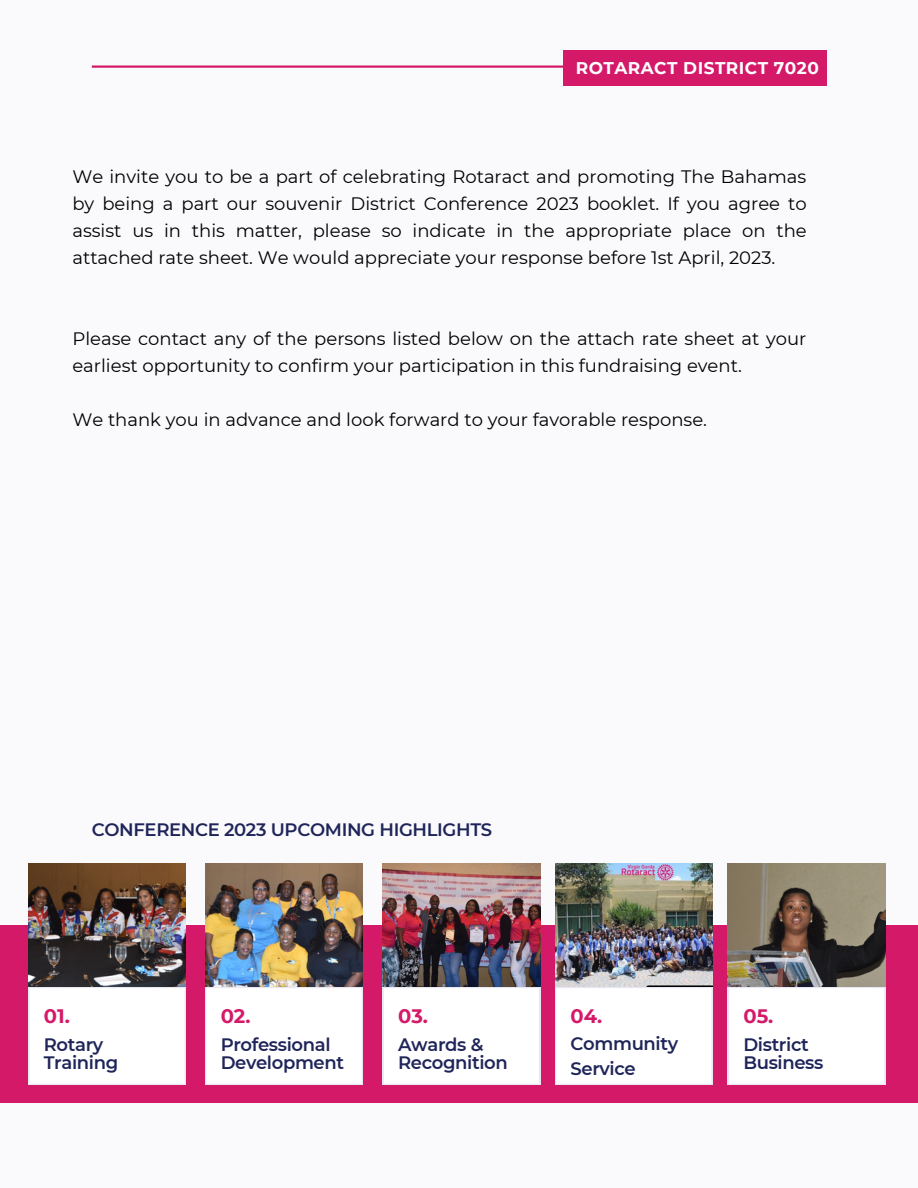
<style>
.page{position:relative;width:918px;height:1188px;background:#fafafc}
.page>*{position:absolute;margin:0;border:0;box-sizing:border-box;transform-origin:0 0}
.t1{font:700 19.5px "Montserrat";color:#d41969}
.t2{font:18px/27px "Montserrat";color:#000;text-align:justify}
.t3{font:600 18px/18px "Montserrat";letter-spacing:-.02em;color:#1f2559}
.t4{font:700 16.95px "Montserrat";letter-spacing:.03em;color:#fff}
</style>
<div class="page">
<div style="left:0;top:925px;width:917px;height:177px;background:#d41969"></div>
<hr style="left:92px;top:65px;width:632px;height:3px;background:#d41969">
<div style="left:563px;top:50px;width:263px;height:35px;background:#d41969"></div>
<img style="left:28px;top:864px;width:158px;height:123px">
<div style="left:28px;top:987px;width:158px;height:98px;background:#fff"></div>
<img style="left:205px;top:864px;width:158px;height:123px">
<img style="left:383px;top:864px;width:157px;height:123px">
<img style="left:555px;top:864px;width:158px;height:123px">
<img style="left:728px;top:864px;width:157px;height:123px">
<div style="left:555px;top:987px;width:158px;height:98px;background:#fff"></div>
<div style="left:205px;top:987px;width:158px;height:98px;background:#fff"></div>
<div style="left:383px;top:987px;width:157px;height:98px;background:#fff"></div>
<div style="left:728px;top:987px;width:157px;height:98px;background:#fff"></div>
<p class="t4" style="left:576px;top:58px;width:245px">ROTARACT DISTRICT 7020</p>
<p class="t2" style="left:72px;top:163px;width:736px">We invite you to be a part of celebrating Rotaract and promoting The Bahamas by being a part our souvenir District Conference 2023 booklet. If you agree to assist us in this matter, please so indicate in the appropriate place on the attached rate sheet. We would appreciate your response before 1st April, 2023.</p>
<p class="t2" style="left:72px;top:325px;width:736px">Please contact any of the persons listed below on the attach rate sheet at your earliest opportunity to confirm your participation in this fundraising event.</p>
<p class="t2" style="left:72px;top:406px;width:636px">We thank you in advance and look forward to your favorable response.</p>
<p class="t3" style="left:92px;top:820px;width:402px">CONFERENCE 2023 UPCOMING HIGHLIGHTS</p>
<p class="t1" style="left:44px;top:1004px;width:27px">01.</p>
<p class="t3" style="left:44px;top:1035px;width:76px">Rotary<br>Training</p>
<p class="t1" style="left:221px;top:1004px;width:31px">02.</p>
<p class="t3" style="left:221px;top:1035px;width:125px">Professional<br>Development</p>
<p class="t1" style="left:398px;top:1004px;width:31px">03.</p>
<p class="t3" style="left:398px;top:1035px;width:111px">Awards &amp;<br>Recognition</p>
<p class="t1" style="left:571px;top:1004px;width:33px">04.</p>
<p class="t3" style="left:571px;top:1032px;width:109px;line-height:24.8px">Community<br>Service</p>
<p class="t1" style="left:743px;top:1004px;width:31px">05.</p>
<p class="t3" style="left:743px;top:1035px;width:81px">District<br>Business</p>
</div>
